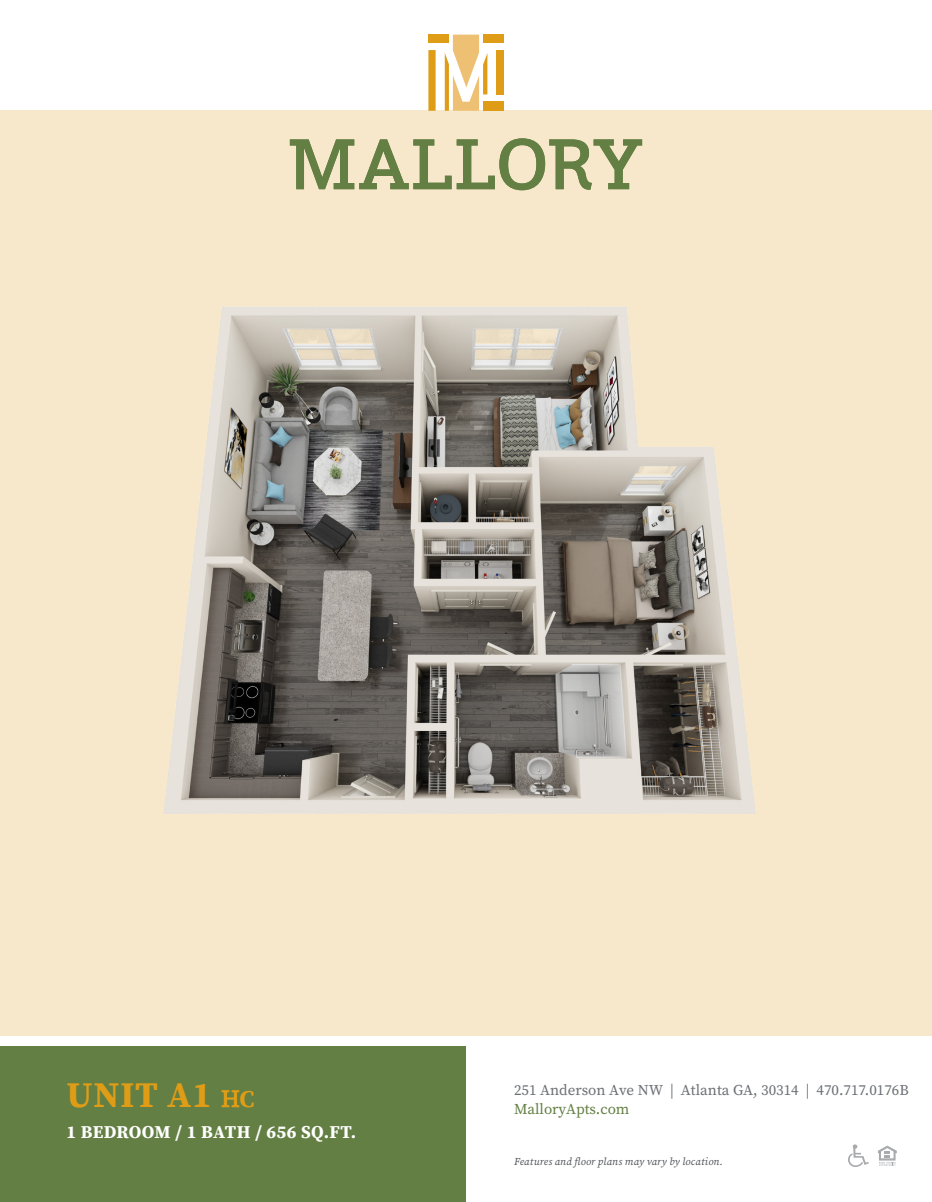
<style>
.page{position:relative;width:932px;height:1202px;background:#fff}
.page>*{position:absolute;margin:0;border:0;box-sizing:border-box;transform-origin:0 0}
.t1{font:700 36px "Source Serif Pro";letter-spacing:.02em;color:#df9d17}
.t2{font:700 18px "Source Serif Pro";letter-spacing:.015em;color:#fff}
.t3{font:15px "Source Serif Pro";color:#6c7075}
.t4{font:15px "Source Serif Pro";letter-spacing:-.005em;color:#637f43}
.t5{font:italic 10.5px "Source Serif Pro";letter-spacing:.02em;color:#4c5157}
.s1{font-weight:400;font-size:24px}
.s2{font-size:24px}
</style>
<div class="page">
<div style="left:0;top:1046px;width:466px;height:156px;background:#637f43"></div>
<div style="left:0;top:110px;width:932px;height:925px;background:#f8e8cb"></div>
<svg style="left:878px;top:1145px;width:18px;height:20px"></svg>
<svg style="left:848px;top:1144px;width:20px;height:23px"></svg>
<svg style="left:290px;top:138px;width:352px;height:52px"></svg>
<div style="left:428px;top:50px;width:7px;height:61px;background:#df9d17"></div>
<div style="left:428px;top:35px;width:21px;height:8px;background:#df9d17"></div>
<div style="left:496px;top:50px;width:7px;height:44px;background:#df9d17"></div>
<div style="left:483px;top:35px;width:20px;height:8px;background:#df9d17"></div>
<div style="left:483px;top:102px;width:20px;height:9px;background:#df9d17"></div>
<svg style="left:445px;top:35px;width:42px;height:76px"></svg>
<img style="left:163px;top:306px;width:592px;height:507px">
<p class="t1" style="left:67px;top:1069px;width:189px">UNIT A1 <span class="s1">H</span><span class="s2">C</span></p>
<p class="t2" style="left:67px;top:1119px;width:291px">1 BEDROOM / 1 BATH / 656 SQ.FT.</p>
<p class="t3" style="left:514px;top:1079px;width:396px">251 Anderson Ave NW | Atlanta GA, 30314 | 470.717.0176B</p>
<p class="t4" style="left:514px;top:1099px;width:117px">MalloryApts.com</p>
<p class="t5" style="left:514px;top:1154px;width:210px">Features and floor plans may vary by location.</p>
</div>
